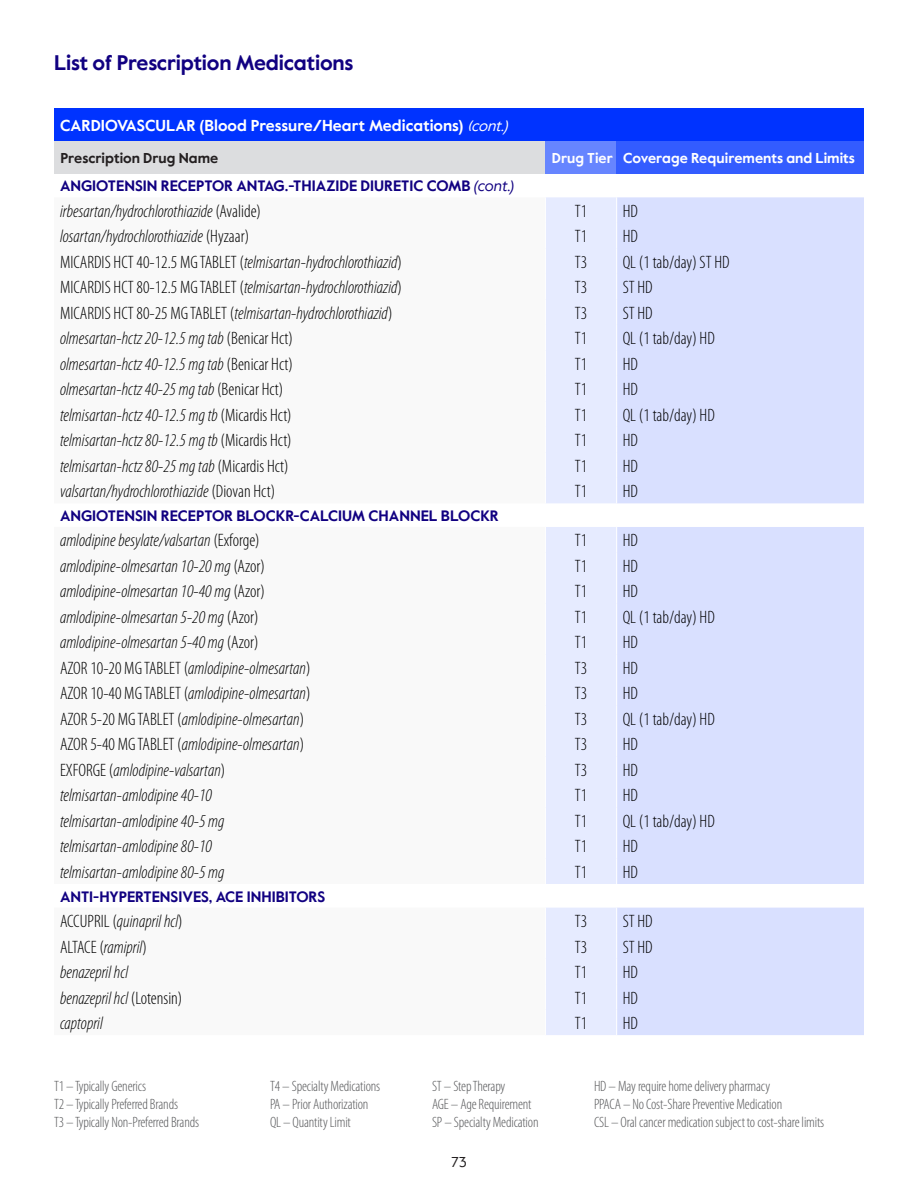
<style>
.page{position:relative;width:918px;height:1188px;background:#fff}
.page>*{position:absolute;margin:0;border:0;box-sizing:border-box;transform-origin:0 0}
.t1{font:700 21px "Value Sans Pro";letter-spacing:-.01em;color:#110081}
.t2{font:italic 300 condensed 18px "Myriad Pro";color:#000}
.table_txt_left{font:300 condensed 18px "Myriad Pro";color:#000}
.table_txt{font:300 condensed 18px "Myriad Pro";color:#000}
.Drug_list_categories{font:700 15.75px "Value Sans Pro";color:#fff}
.t3{font:300 condensed 15px "Myriad Pro";letter-spacing:-.01em;color:#57585a}
.table_subhead{font:700 15px "Value Sans Pro";color:#110081}
.Table_column_header{font:700 14.25px "Value Sans Pro";color:#fff}
.Table_column_header-2{font:700 14.25px "Value Sans Pro";color:#231f20}
.t4{font:14.25px "Value Sans Pro";color:#231f20}
.s1{font-weight:400;font-style:italic;font-size:15px}
.s2{font-weight:400;font-style:italic}
.s3{font-style:normal}
.s4{font-style:italic}
</style>
<div class="page">
<div style="left:54px;top:108px;width:810px;height:34px;background:#03f"></div>
<div style="left:54px;top:142px;width:491px;height:32px;background:#dcdddf"></div>
<div style="left:545px;top:142px;width:72px;height:32px;background:#6685ff"></div>
<div style="left:617px;top:142px;width:247px;height:32px;background:#335cff"></div>
<div style="left:546px;top:197px;width:70px;height:838px;background:#e6ebff"></div>
<div style="left:617px;top:197px;width:247px;height:838px;background:#d9e0ff"></div>
<p class="t1" style="left:54px;top:50px;width:301px">List of Prescription Medications</p>
<p class="Drug_list_categories" style="left:60px;top:116px;width:454px">CARDIOVASCULAR (Blood Pressure/Heart Medications) <span class="s1">(cont.)</span></p>
<p class="Table_column_header-2" style="left:60px;top:150px;width:159px">Prescription Drug Name</p>
<p class="Table_column_header" style="left:552px;top:150px;width:62px">Drug Tier</p>
<p class="Table_column_header" style="left:623px;top:150px;width:233px">Coverage Requirements and Limits</p>
<p class="table_subhead" style="left:60px;top:177px;width:456px">ANGIOTENSIN RECEPTOR ANTAG.-THIAZIDE DIURETIC COMB <span class="s2">(cont.)</span></p>
<p class="t2" style="left:60px;top:200px;width:203px">irbesartan/hydrochlorothiazide <span class="s3">(Avalide)</span></p>
<p class="table_txt" style="left:575px;top:200px;width:14px">T1</p>
<p class="table_txt_left" style="left:623px;top:200px;width:17px">HD</p>
<p class="t2" style="left:60px;top:226px;width:191px">losartan/hydrochlorothiazide <span class="s3">(Hyzaar)</span></p>
<p class="table_txt" style="left:575px;top:226px;width:14px">T1</p>
<p class="table_txt_left" style="left:623px;top:226px;width:17px">HD</p>
<p class="t2" style="left:60px;top:251px;width:344px"><span class="s3">MICARDIS HCT 40-12.5 MG TABLET (</span>telmisartan-hydrochlorothiazid<span class="s3">)</span></p>
<p class="table_txt" style="left:575px;top:251px;width:14px">T3</p>
<p class="table_txt_left" style="left:623px;top:251px;width:109px">QL (1 tab/day) ST HD</p>
<p class="t2" style="left:60px;top:277px;width:344px"><span class="s3">MICARDIS HCT 80-12.5 MG TABLET (</span>telmisartan-hydrochlorothiazid<span class="s3">)</span></p>
<p class="table_txt" style="left:575px;top:277px;width:14px">T3</p>
<p class="table_txt_left" style="left:623px;top:277px;width:32px">ST HD</p>
<p class="t2" style="left:60px;top:302px;width:334px"><span class="s3">MICARDIS HCT 80-25 MG TABLET (</span>telmisartan-hydrochlorothiazid<span class="s3">)</span></p>
<p class="table_txt" style="left:575px;top:302px;width:14px">T3</p>
<p class="table_txt_left" style="left:623px;top:302px;width:32px">ST HD</p>
<p class="t2" style="left:60px;top:328px;width:234px">olmesartan-hctz 20-12.5 mg tab <span class="s3">(Benicar Hct)</span></p>
<p class="table_txt" style="left:575px;top:328px;width:14px">T1</p>
<p class="table_txt_left" style="left:623px;top:328px;width:94px">QL (1 tab/day) HD</p>
<p class="t2" style="left:60px;top:353px;width:234px">olmesartan-hctz 40-12.5 mg tab <span class="s3">(Benicar Hct)</span></p>
<p class="table_txt" style="left:575px;top:353px;width:14px">T1</p>
<p class="table_txt_left" style="left:623px;top:353px;width:17px">HD</p>
<p class="t2" style="left:60px;top:379px;width:225px">olmesartan-hctz 40-25 mg tab <span class="s3">(Benicar Hct)</span></p>
<p class="table_txt" style="left:575px;top:379px;width:14px">T1</p>
<p class="table_txt_left" style="left:623px;top:379px;width:17px">HD</p>
<p class="t2" style="left:60px;top:404px;width:233px">telmisartan-hctz 40-12.5 mg tb <span class="s3">(Micardis Hct)</span></p>
<p class="table_txt" style="left:575px;top:404px;width:14px">T1</p>
<p class="table_txt_left" style="left:623px;top:404px;width:94px">QL (1 tab/day) HD</p>
<p class="t2" style="left:60px;top:430px;width:233px">telmisartan-hctz 80-12.5 mg tb <span class="s3">(Micardis Hct)</span></p>
<p class="table_txt" style="left:575px;top:430px;width:14px">T1</p>
<p class="table_txt_left" style="left:623px;top:430px;width:17px">HD</p>
<p class="t2" style="left:60px;top:455px;width:230px">telmisartan-hctz 80-25 mg tab <span class="s3">(Micardis Hct)</span></p>
<p class="table_txt" style="left:575px;top:455px;width:14px">T1</p>
<p class="table_txt_left" style="left:623px;top:455px;width:17px">HD</p>
<p class="t2" style="left:60px;top:481px;width:217px">valsartan/hydrochlorothiazide <span class="s3">(Diovan Hct)</span></p>
<p class="table_txt" style="left:575px;top:481px;width:14px">T1</p>
<p class="table_txt_left" style="left:623px;top:481px;width:17px">HD</p>
<p class="table_subhead" style="left:60px;top:507px;width:440px">ANGIOTENSIN RECEPTOR BLOCKR-CALCIUM CHANNEL BLOCKR</p>
<p class="t2" style="left:60px;top:530px;width:201px">amlodipine besylate/valsartan <span class="s3">(Exforge)</span></p>
<p class="table_txt" style="left:575px;top:530px;width:14px">T1</p>
<p class="table_txt_left" style="left:623px;top:530px;width:17px">HD</p>
<p class="t2" style="left:60px;top:555px;width:207px">amlodipine-olmesartan 10-20 mg <span class="s3">(Azor)</span></p>
<p class="table_txt" style="left:575px;top:555px;width:14px">T1</p>
<p class="table_txt_left" style="left:623px;top:555px;width:17px">HD</p>
<p class="t2" style="left:60px;top:581px;width:207px">amlodipine-olmesartan 10-40 mg <span class="s3">(Azor)</span></p>
<p class="table_txt" style="left:575px;top:581px;width:14px">T1</p>
<p class="table_txt_left" style="left:623px;top:581px;width:17px">HD</p>
<p class="t2" style="left:60px;top:606px;width:200px">amlodipine-olmesartan 5-20 mg <span class="s3">(Azor)</span></p>
<p class="table_txt" style="left:575px;top:606px;width:14px">T1</p>
<p class="table_txt_left" style="left:623px;top:606px;width:94px">QL (1 tab/day) HD</p>
<p class="t2" style="left:60px;top:632px;width:200px">amlodipine-olmesartan 5-40 mg <span class="s3">(Azor)</span></p>
<p class="table_txt" style="left:575px;top:632px;width:14px">T1</p>
<p class="table_txt_left" style="left:623px;top:632px;width:17px">HD</p>
<p class="t2" style="left:60px;top:657px;width:252px"><span class="s3">AZOR 10-20 MG TABLET (</span>amlodipine-olmesartan<span class="s3">)</span></p>
<p class="table_txt" style="left:575px;top:657px;width:14px">T3</p>
<p class="table_txt_left" style="left:623px;top:657px;width:17px">HD</p>
<p class="t2" style="left:60px;top:683px;width:252px"><span class="s3">AZOR 10-40 MG TABLET (</span>amlodipine-olmesartan<span class="s3">)</span></p>
<p class="table_txt" style="left:575px;top:683px;width:14px">T3</p>
<p class="table_txt_left" style="left:623px;top:683px;width:17px">HD</p>
<p class="t2" style="left:60px;top:708px;width:246px"><span class="s3">AZOR 5-20 MG TABLET (</span>amlodipine-olmesartan<span class="s3">)</span></p>
<p class="table_txt" style="left:575px;top:708px;width:14px">T3</p>
<p class="table_txt_left" style="left:623px;top:708px;width:94px">QL (1 tab/day) HD</p>
<p class="t2" style="left:60px;top:734px;width:246px"><span class="s3">AZOR 5-40 MG TABLET (</span>amlodipine-olmesartan<span class="s3">)</span></p>
<p class="table_txt" style="left:575px;top:734px;width:14px">T3</p>
<p class="table_txt_left" style="left:623px;top:734px;width:17px">HD</p>
<p class="t2" style="left:60px;top:759px;width:167px"><span class="s3">EXFORGE (</span>amlodipine-valsartan<span class="s3">)</span></p>
<p class="table_txt" style="left:575px;top:759px;width:14px">T3</p>
<p class="table_txt_left" style="left:623px;top:759px;width:17px">HD</p>
<p class="t2" style="left:60px;top:785px;width:154px">telmisartan-amlodipine 40-10</p>
<p class="table_txt" style="left:575px;top:785px;width:14px">T1</p>
<p class="table_txt_left" style="left:623px;top:785px;width:17px">HD</p>
<p class="t2" style="left:60px;top:810px;width:166px">telmisartan-amlodipine 40-5 mg</p>
<p class="table_txt" style="left:575px;top:810px;width:14px">T1</p>
<p class="table_txt_left" style="left:623px;top:810px;width:94px">QL (1 tab/day) HD</p>
<p class="t2" style="left:60px;top:836px;width:154px">telmisartan-amlodipine 80-10</p>
<p class="table_txt" style="left:575px;top:836px;width:14px">T1</p>
<p class="table_txt_left" style="left:623px;top:836px;width:17px">HD</p>
<p class="t2" style="left:60px;top:861px;width:166px">telmisartan-amlodipine 80-5 mg</p>
<p class="table_txt" style="left:575px;top:861px;width:14px">T1</p>
<p class="table_txt_left" style="left:623px;top:861px;width:17px">HD</p>
<p class="table_subhead" style="left:60px;top:887px;width:267px">ANTI-HYPERTENSIVES, ACE INHIBITORS</p>
<p class="t2" style="left:60px;top:911px;width:124px"><span class="s3">ACCUPRIL (</span>quinapril hcl<span class="s3">)</span></p>
<p class="table_txt" style="left:575px;top:911px;width:14px">T3</p>
<p class="table_txt_left" style="left:623px;top:911px;width:32px">ST HD</p>
<p class="table_txt_left" style="left:60px;top:936px;width:88px">ALTACE (<span class="s4">ramipril</span>)</p>
<p class="table_txt" style="left:575px;top:936px;width:14px">T3</p>
<p class="table_txt_left" style="left:623px;top:936px;width:32px">ST HD</p>
<p class="t2" style="left:60px;top:962px;width:70px">benazepril hcl</p>
<p class="table_txt" style="left:575px;top:962px;width:14px">T1</p>
<p class="table_txt_left" style="left:623px;top:962px;width:17px">HD</p>
<p class="t2" style="left:60px;top:987px;width:124px">benazepril hcl <span class="s3">(Lotensin)</span></p>
<p class="table_txt" style="left:575px;top:987px;width:14px">T1</p>
<p class="table_txt_left" style="left:623px;top:987px;width:17px">HD</p>
<p class="t2" style="left:60px;top:1013px;width:44px">captopril</p>
<p class="table_txt" style="left:575px;top:1013px;width:14px">T1</p>
<p class="table_txt_left" style="left:623px;top:1013px;width:17px">HD</p>
<p class="t3" style="left:54px;top:1077px;width:94px">T1 – Typically Generics</p>
<p class="t3" style="left:270px;top:1077px;width:112px">T4 – Specialty Medications</p>
<p class="t3" style="left:432px;top:1077px;width:75px">ST – Step Therapy</p>
<p class="t3" style="left:594px;top:1077px;width:178px">HD – May require home delivery pharmacy</p>
<p class="t3" style="left:54px;top:1095px;width:126px">T2 – Typically Preferred Brands</p>
<p class="t3" style="left:270px;top:1095px;width:100px">PA – Prior Authorization</p>
<p class="t3" style="left:432px;top:1095px;width:101px">AGE – Age Requirement</p>
<p class="t3" style="left:594px;top:1095px;width:190px">PPACA – No Cost-Share Preventive Medication</p>
<p class="t3" style="left:54px;top:1113px;width:147px">T3 – Typically Non-Preferred Brands</p>
<p class="t3" style="left:270px;top:1113px;width:82px">QL – Quantity Limit</p>
<p class="t3" style="left:432px;top:1113px;width:108px">SP – Specialty Medication</p>
<p class="t3" style="left:594px;top:1113px;width:232px">CSL – Oral cancer medication subject to cost-share limits</p>
<p class="t4" style="left:451px;top:1153px;width:17px">73</p>
</div>
